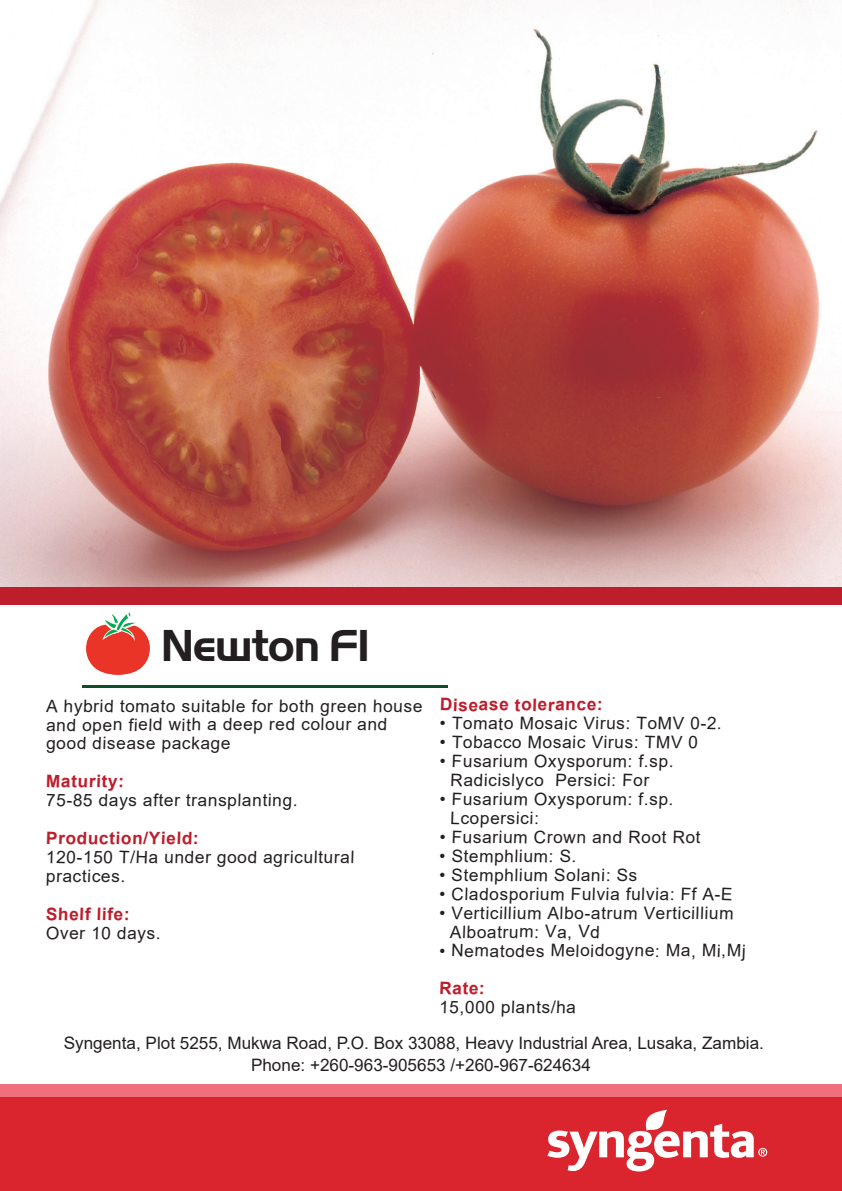
<style>
.page{position:relative;width:842px;height:1191px;background:#fff}
.page>*{position:absolute;margin:0;border:0;box-sizing:border-box;transform-origin:0 0}
.t1{font:38.8px "Syngenta Handel Gothic Cyril";letter-spacing:-.04em;color:#231f20}
.t2{font:17.2px/19.4px "Arial";color:#231f20}
.t3{font:700 17.2px "Arial";color:#be1d2c}
</style>
<div class="page">
<hr style="left:83px;top:685px;width:365px;height:3px;background:#0d4f28">
<img style="left:0;top:0;width:842px;height:587px">
<div style="left:0;top:587px;width:842px;height:17px;background:#be1d2c"></div>
<svg style="left:86px;top:612px;width:64px;height:63px"></svg>
<div style="left:0;top:1092px;width:842px;height:99px;background:#da252e"></div>
<div style="left:0;top:1084px;width:842px;height:13px;background:#ef6f7e"></div>
<svg style="left:547px;top:1109px;width:220px;height:62px"></svg>
<h1 class="t1" style="left:161px;top:617px;width:211px">Newton F1</h1>
<p class="t2" style="left:47px;top:689px;width:377px;rotate:2deg">A hybrid tomato suitable for both green house and open field with a deep red colour and</p>
<p class="t2" style="left:47px;top:730px;width:186px;rotate:2deg">good disease package</p>
<p class="t3" style="left:47px;top:767px;width:79px;rotate:2deg">Maturity:</p>
<p class="t2" style="left:47px;top:785px;width:253px;rotate:2deg">75-85 days after transplanting.</p>
<p class="t3" style="left:47px;top:823px;width:154px;rotate:2deg">Production/Yield:</p>
<p class="t2" style="left:47px;top:839px;width:310px;line-height:23.4px;rotate:2deg">120-150 T/Ha under good agricultural practices.</p>
<p class="t3" style="left:46px;top:900px;width:85px;rotate:2deg">Shelf life:</p>
<p class="t2" style="left:46px;top:921px;width:116px;rotate:2deg">Over 10 days.</p>
<p class="t3" style="left:440px;top:689px;width:164px;rotate:2deg">Disease tolerance:</p>
<p class="t2" style="left:440px;top:708px;width:283px;rotate:2deg">• Tomato Mosaic Virus: ToMV 0-2.</p>
<p class="t2" style="left:440px;top:728px;width:260px;rotate:2deg">• Tobacco Mosaic Virus: TMV 0</p>
<p class="t2" style="left:452px;top:747px;width:224px;text-indent:-11px;rotate:2deg">• Fusarium Oxysporum: f.sp.<br>Radicislyco Persici: For</p>
<p class="t2" style="left:452px;top:784px;width:224px;line-height:21.2px;text-indent:-11px;rotate:2deg">• Fusarium Oxysporum: f.sp.<br>Lcopersici:</p>
<p class="t2" style="left:440px;top:823px;width:262px;rotate:2deg">• Fusarium Crown and Root Rot</p>
<p class="t2" style="left:440px;top:843px;width:138px;rotate:2deg">• Stemphlium: S.</p>
<p class="t2" style="left:440px;top:862px;width:199px;rotate:2deg">• Stemphlium Solani: Ss</p>
<p class="t2" style="left:440px;top:878px;width:295px;rotate:2deg">• Cladosporium Fulvia fulvia: Ff A-E</p>
<p class="t2" style="left:451px;top:897px;width:284px;line-height:21.4px;text-indent:-11px;rotate:2deg">• Verticillium Albo-atrum Verticillium<br>Alboatrum: Va, Vd</p>
<p class="t2" style="left:440px;top:935px;width:308px;rotate:2deg">• Nematodes Meloidogyne: Ma, Mi,Mj</p>
<p class="t3" style="left:440px;top:975px;width:47px;rotate:2deg">Rate:</p>
<p class="t2" style="left:440px;top:995px;width:138px;rotate:2deg">15,000 plants/ha</p>
<p class="t2" style="left:251px;top:1031px;width:514px;line-height:22.2px;text-indent:-187px">Syngenta, Plot 5255, Mukwa Road, P.O. Box 33088, Heavy Industrial Area, Lusaka, Zambia.<br>Phone: +260-963-905653 /+260-967-624634</p>
</div>
